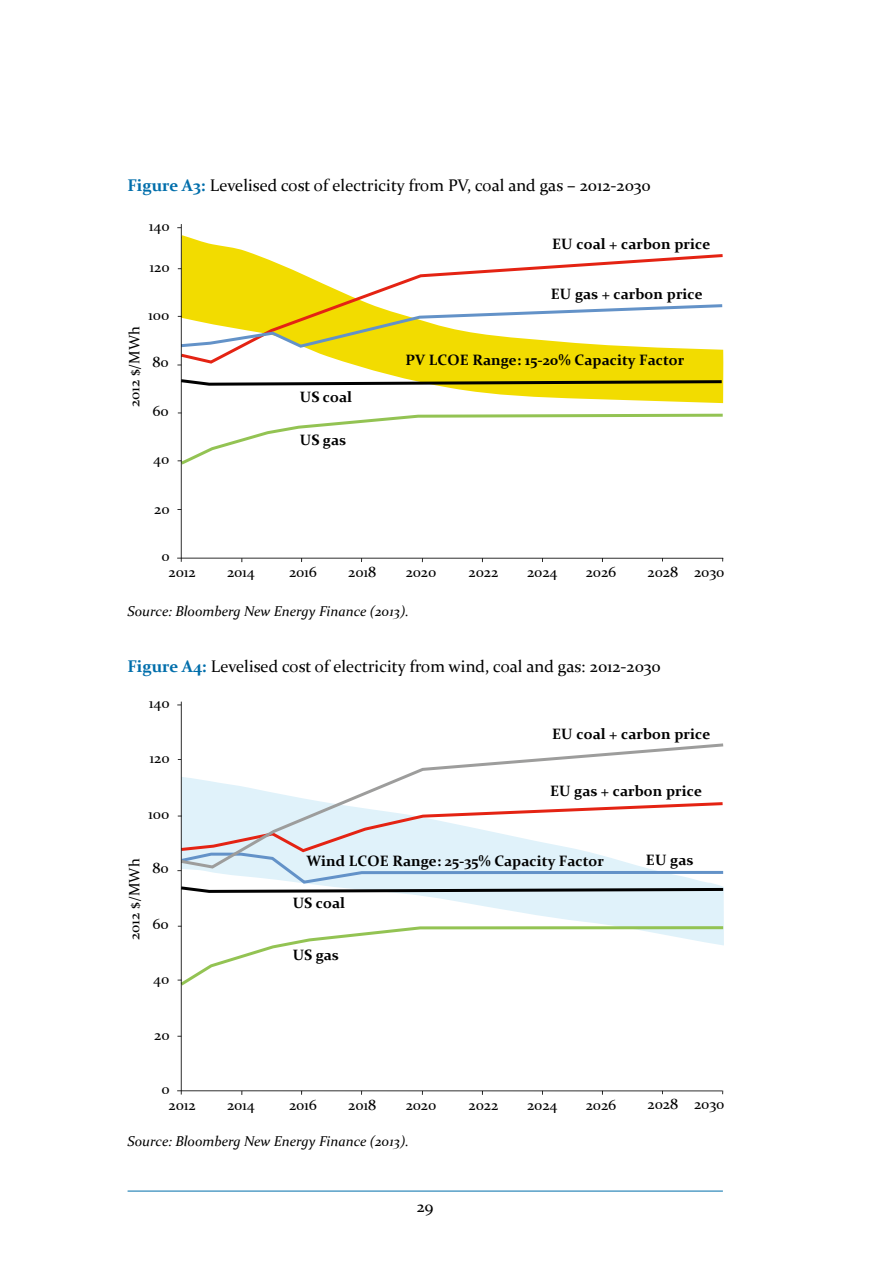
<style>
.page{position:relative;width:893px;height:1263px;background:#fff}
.page>*{position:absolute;margin:0;border:0;box-sizing:border-box;transform-origin:0 0}
.t1{font:16.8px "Constantia";color:#000}
.t2{font:16.5px "Constantia";color:#000}
.t3{font:700 15px "Constantia";color:#000}
.t4{font:15px/16.4px "Constantia";color:#000}
.t5{font:italic 14.25px "Constantia";color:#000}
.s1{font-weight:700;color:#006eab}
</style>
<div class="page">
<hr style="left:177px;top:558px;width:546px;height:1px;background:#000">
<svg style="left:178px;top:224px;width:546px;height:181px"></svg>
<svg style="left:178px;top:252px;width:546px;height:113px"></svg>
<svg style="left:178px;top:303px;width:546px;height:46px"></svg>
<svg style="left:178px;top:377px;width:546px;height:10px"></svg>
<svg style="left:178px;top:412px;width:545px;height:55px"></svg>
<hr style="left:181px;top:224px;width:1px;height:338px;background:#000">
<svg style="left:410px;top:894px;width:314px;height:31px;fill:#e0f2fa"></svg>
<svg style="left:177px;top:815px;width:547px;height:79px"></svg>
<svg style="left:177px;top:925px;width:547px;height:63px"></svg>
<hr style="left:177px;top:1090px;width:545px;height:1px;background:#000">
<svg style="left:178px;top:742px;width:546px;height:128px"></svg>
<hr style="left:181px;top:702px;width:1px;height:392px;background:#000">
<hr style="left:128px;top:1191px;width:595px;height:1px;background:#006eab">
<p class="t1" style="left:128px;top:174px;width:525px"><span class="s1">Figure A3:</span> Levelised cost of electricity from PV, coal and gas – 2012-2030</p>
<p class="t4" style="left:149px;top:217px;width:22px">140</p>
<p class="t4" style="left:150px;top:258px;width:21px">120</p>
<p class="t4" style="left:148px;top:306px;width:22px">100</p>
<p class="t4" style="left:125px;top:407px;width:83px;rotate:-90deg">2012 $/MWh</p>
<p class="t4" style="left:152px;top:353px;width:18px">80</p>
<p class="t4" style="left:152px;top:402px;width:18px">60</p>
<p class="t4" style="left:153px;top:450px;width:18px">40</p>
<p class="t4" style="left:154px;top:500px;width:17px">20</p>
<p class="t4" style="left:162px;top:547px;width:10px">0</p>
<p class="t3" style="left:300px;top:387px;width:54px">US coal</p>
<p class="t3" style="left:300px;top:430px;width:48px">US gas</p>
<p class="t3" style="left:552px;top:234px;width:160px">EU coal + carbon price</p>
<p class="t3" style="left:551px;top:283px;width:154px">EU gas + carbon price</p>
<p class="t3" style="left:406px;top:349px;width:280px">PV LCOE Range: 15-20% Capacity Factor</p>
<p class="t4" style="left:168px;top:563px;width:29px">2012</p>
<p class="t4" style="left:227px;top:563px;width:29px">2014</p>
<p class="t4" style="left:289px;top:563px;width:30px">2016</p>
<p class="t4" style="left:348px;top:563px;width:29px">2018</p>
<p class="t4" style="left:406px;top:563px;width:32px">2020</p>
<p class="t4" style="left:468px;top:563px;width:31px">2022</p>
<p class="t4" style="left:527px;top:563px;width:32px">2024</p>
<p class="t5" style="left:128px;top:601px;width:283px">Source: Bloomberg New Energy Finance (2013).</p>
<p class="t4" style="left:586px;top:563px;width:32px">2026</p>
<p class="t4" style="left:647px;top:563px;width:78px">2028 2030</p>
<p class="t1" style="left:128px;top:655px;width:535px"><span class="s1">Figure A4:</span> Levelised cost of electricity from wind, coal and gas: 2012-2030</p>
<p class="t4" style="left:149px;top:694px;width:22px">140</p>
<p class="t4" style="left:150px;top:749px;width:21px">120</p>
<p class="t4" style="left:148px;top:805px;width:22px">100</p>
<p class="t4" style="left:125px;top:940px;width:83px;rotate:-90deg">2012 $/MWh</p>
<p class="t4" style="left:152px;top:859px;width:18px">80</p>
<p class="t4" style="left:152px;top:915px;width:18px">60</p>
<p class="t4" style="left:153px;top:970px;width:18px">40</p>
<p class="t4" style="left:154px;top:1026px;width:17px">20</p>
<p class="t4" style="left:168px;top:1079px;width:29px;text-indent:-7px">0<br>2012</p>
<p class="t3" style="left:552px;top:724px;width:160px">EU coal + carbon price</p>
<p class="t3" style="left:550px;top:780px;width:154px">EU gas + carbon price</p>
<p class="t3" style="left:307px;top:851px;width:299px">Wind LCOE Range: 25-35% Capacity Factor</p>
<p class="t3" style="left:293px;top:893px;width:54px">US coal</p>
<p class="t3" style="left:293px;top:944px;width:48px">US gas</p>
<p class="t3" style="left:646px;top:849px;width:49px">EU gas</p>
<p class="t4" style="left:227px;top:1096px;width:29px">2014</p>
<p class="t4" style="left:289px;top:1096px;width:30px">2016</p>
<p class="t4" style="left:348px;top:1096px;width:29px">2018</p>
<p class="t4" style="left:406px;top:1096px;width:32px">2020</p>
<p class="t4" style="left:468px;top:1096px;width:31px">2022</p>
<p class="t4" style="left:527px;top:1096px;width:32px">2024</p>
<p class="t4" style="left:586px;top:1096px;width:32px">2026</p>
<p class="t4" style="left:647px;top:1095px;width:78px">2028 2030</p>
<p class="t5" style="left:128px;top:1132px;width:283px">Source: Bloomberg New Energy Finance (2013).</p>
<p class="t2" style="left:417px;top:1195px;width:18px">29</p>
</div>
